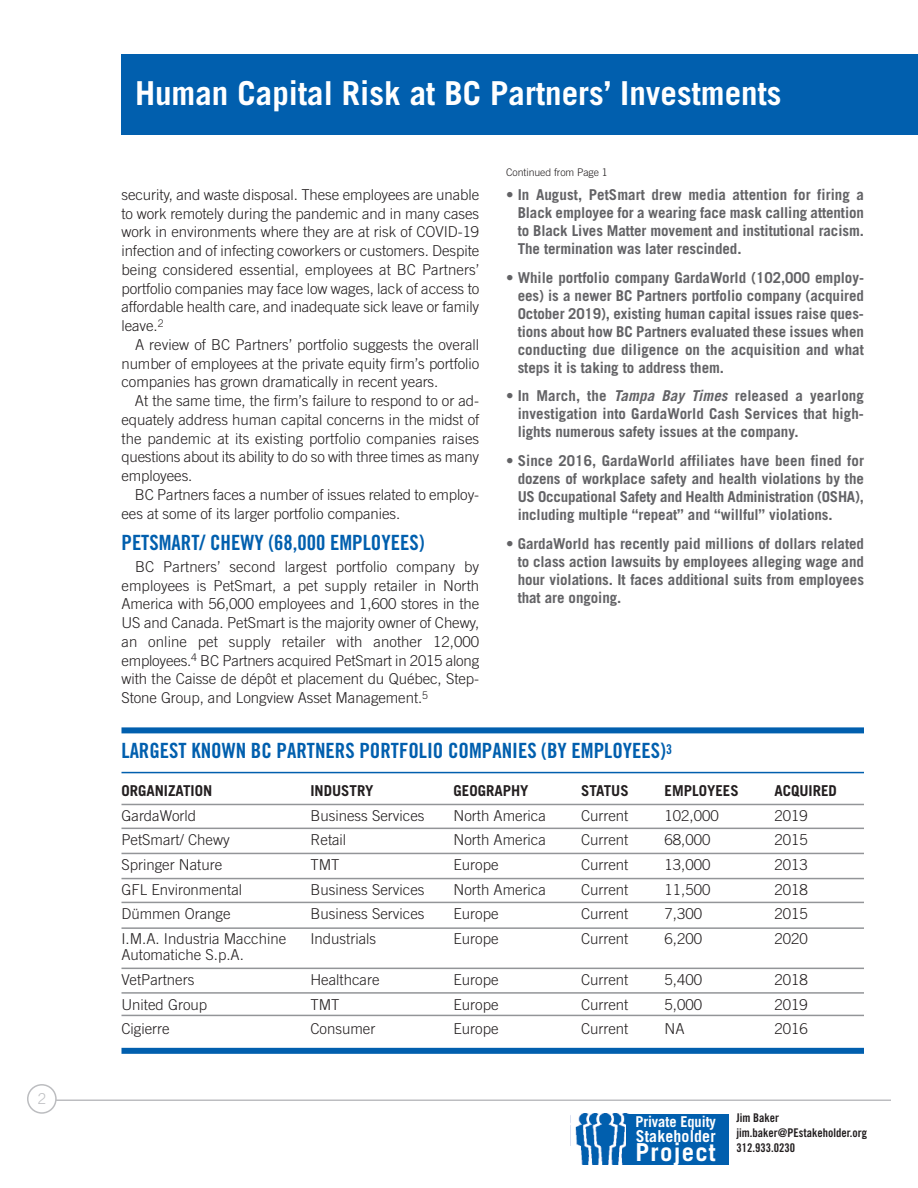
<style>
.page{position:relative;width:918px;height:1188px;background:#fff}
.page>*{position:absolute;margin:0;border:0;box-sizing:border-box;transform-origin:0 0}
.t1{font:700 33px "Trade Gothic";color:#fff}
.t2{font:700 24.75px "Trade Gothic";letter-spacing:.05em;color:#fff}
.t3{font:21px "Trade Gothic Bold Cond Twenty";color:#015fae}
.t4{font:700 16.5px "Trade Gothic";letter-spacing:.01em;color:#fff;scale:.96 1}
.t5{font:300 15px/18.8px "Trade Gothic";color:#231f20;text-align:justify}
.t6{font:700 15px/18px "Trade Gothic";letter-spacing:-.005em;color:#636366;text-align:justify}
.t7{font:700 15px "Trade Gothic";color:#231f20}
.t8{font:700 15px "Trade Gothic";letter-spacing:-.005em;color:#fff;scale:.96 1}
.t9{font:300 15px "Trade Gothic";color:#bcbdc0}
.t10{font:12px/15px "Trade Gothic Bold Cond Twenty";color:#231f20}
.t11{font:300 10.5px "Trade Gothic";letter-spacing:-.005em;color:#231f20}
.s1{font-style:italic}
</style>
<div class="page">
<div style="left:122px;top:54px;width:796px;height:81px;background:#015fae"></div>
<svg style="left:27px;top:1084px;width:30px;height:30px"></svg>
<hr style="left:56px;top:1100px;width:835px;height:1px;background:#bcbdc0">
<img style="left:575px;top:1114px;width:52px;height:50px">
<div style="left:627px;top:1114px;width:102px;height:50px;background:#015fae"></div>
<div style="left:122px;top:727px;width:742px;height:6px;background:#015fae"></div>
<hr style="left:122px;top:772px;width:742px;height:1px;background:#015fae">
<div style="left:122px;top:1048px;width:742px;height:6px;background:#015fae"></div>
<hr style="left:122px;top:804px;width:742px;height:1px;background:#939598">
<hr style="left:122px;top:902px;width:742px;height:1px;background:#939598">
<hr style="left:122px;top:878px;width:742px;height:1px;background:#939598">
<hr style="left:122px;top:853px;width:742px;height:1px;background:#939598">
<hr style="left:122px;top:828px;width:742px;height:1px;background:#939598">
<hr style="left:122px;top:992px;width:742px;height:2px;background:#939598">
<hr style="left:122px;top:968px;width:742px;height:1px;background:#939598">
<hr style="left:122px;top:1015px;width:742px;height:1px;background:#939598">
<hr style="left:122px;top:927px;width:742px;height:2px;background:#939598">
<p class="t9" style="left:38px;top:1093px;width:10px">2</p>
<h1 class="t1" style="left:135px;top:81px;width:648px">Human Capital Risk at BC Partners’ Investments</h1>
<p class="t5" style="left:121px;top:186px;width:359px">security, and waste disposal. These employees are unable to work remotely during the pandemic and in many cases work in environments where they are at risk of COVID-19 infection and of infecting coworkers or customers. Despite being considered essential, employees at BC Partners’ portfolio companies may face low wages, lack of access to affordable health care, and inadequate sick leave or family leave.<sup>2</sup></p>
<p class="t5" style="left:121px;top:336px;width:359px;text-indent:14px">A review of BC Partners’ portfolio suggests the overall number of employees at the private equity firm’s portfolio companies has grown dramatically in recent years.</p>
<p class="t5" style="left:121px;top:393px;width:359px;text-indent:14px">At the same time, the firm’s failure to respond to or ad&shy;equately address human capital concerns in the midst of the pandemic at its existing portfolio companies raises questions about its ability to do so with three times as many employees.</p>
<p class="t5" style="left:121px;top:486px;width:359px;text-indent:14px">BC Partners faces a number of issues related to employ&shy;ees at some of its larger portfolio companies.</p>
<h3 class="t3" style="left:122px;top:535px;width:305px">PETSMART/ CHEWY (68,000 EMPLOYEES)</h3>
<p class="t5" style="left:121px;top:558px;width:359px;text-indent:14px">BC Partners’ second largest portfolio company by employees is PetSmart, a pet supply retailer in North America with 56,000 employees and 1,600 stores in the US and Canada. PetSmart is the majority owner of Chewy, an online pet supply retailer with another 12,000 employees.<sup>4</sup> BC Partners acquired PetSmart in 2015 along with the Caisse de dépôt et placement du Québec, Step-Stone Group, and Longview Asset Management.<sup>5</sup></p>
<p class="t11" style="left:506px;top:168px;width:103px">Continued from Page 1</p>
<p class="t6" style="left:518px;top:187px;width:348px;text-indent:-11px">• In August, PetSmart drew media attention for firing a Black employee for a wearing face mask calling attention to Black Lives Matter movement and institutional racism.<br>The termination was later rescinded.</p>
<p class="t6" style="left:518px;top:270px;width:348px;text-indent:-11px">• While portfolio company GardaWorld (102,000 employ&shy;ees) is a newer BC Partners portfolio company (acquired October 2019), existing human capital issues raise ques&shy;tions about how BC Partners evaluated these issues when conducting due diligence on the acquisition and what steps it is taking to address them.</p>
<p class="t6" style="left:518px;top:388px;width:348px;text-indent:-11px">• In March, the <span class="s1">Tampa Bay Times</span> released a yearlong investigation into GardaWorld Cash Services that high&shy;lights numerous safety issues at the company.</p>
<p class="t6" style="left:518px;top:453px;width:348px;text-indent:-11px">• Since 2016, GardaWorld affiliates have been fined for dozens of workplace safety and health violations by the US Occupational Safety and Health Administration (OSHA), including multiple “repeat” and “willful” violations.</p>
<p class="t6" style="left:518px;top:536px;width:348px;text-indent:-11px">• GardaWorld has recently paid millions of dollars related to class action lawsuits by employees alleging wage and hour violations. It faces additional suits from employees that are ongoing.</p>
<h3 class="t3" style="left:122px;top:743px;width:552px">LARGEST KNOWN BC PARTNERS PORTFOLIO COMPANIES (BY EMPLOYEES)<sup>3</sup></h3>
<p class="t7" style="left:122px;top:785px;width:92px">ORGANIZATION</p>
<p class="t7" style="left:310px;top:785px;width:65px">INDUSTRY</p>
<p class="t7" style="left:454px;top:785px;width:76px">GEOGRAPHY</p>
<p class="t7" style="left:581px;top:785px;width:49px">STATUS</p>
<p class="t7" style="left:665px;top:785px;width:76px">EMPLOYEES</p>
<p class="t7" style="left:774px;top:785px;width:64px">ACQUIRED</p>
<p class="t5" style="left:121px;top:807px;width:76px">GardaWorld</p>
<p class="t5" style="left:310px;top:807px;width:116px">Business Services</p>
<p class="t5" style="left:454px;top:807px;width:94px">North America</p>
<p class="t5" style="left:581px;top:807px;width:49px">Current</p>
<p class="t5" style="left:665px;top:807px;width:56px">102,000</p>
<p class="t5" style="left:774px;top:807px;width:35px">2019</p>
<p class="t5" style="left:121px;top:832px;width:110px">PetSmart/ Chewy</p>
<p class="t5" style="left:310px;top:832px;width:37px">Retail</p>
<p class="t5" style="left:454px;top:832px;width:94px">North America</p>
<p class="t5" style="left:581px;top:832px;width:49px">Current</p>
<p class="t5" style="left:665px;top:832px;width:47px">68,000</p>
<p class="t5" style="left:774px;top:832px;width:35px">2015</p>
<p class="t5" style="left:122px;top:857px;width:102px">Springer Nature</p>
<p class="t5" style="left:310px;top:857px;width:31px">TMT</p>
<p class="t5" style="left:454px;top:857px;width:46px">Europe</p>
<p class="t5" style="left:581px;top:857px;width:49px">Current</p>
<p class="t5" style="left:665px;top:857px;width:47px">13,000</p>
<p class="t5" style="left:774px;top:857px;width:35px">2013</p>
<p class="t5" style="left:122px;top:881px;width:122px">GFL Environmental</p>
<p class="t5" style="left:311px;top:881px;width:116px">Business Services</p>
<p class="t5" style="left:454px;top:881px;width:94px">North America</p>
<p class="t5" style="left:581px;top:881px;width:49px">Current</p>
<p class="t5" style="left:665px;top:881px;width:47px">11,500</p>
<p class="t5" style="left:774px;top:881px;width:35px">2018</p>
<p class="t5" style="left:122px;top:906px;width:111px">Dümmen Orange</p>
<p class="t5" style="left:311px;top:906px;width:116px">Business Services</p>
<p class="t5" style="left:454px;top:906px;width:46px">Europe</p>
<p class="t5" style="left:581px;top:906px;width:49px">Current</p>
<p class="t5" style="left:665px;top:906px;width:39px">7,300</p>
<p class="t5" style="left:774px;top:906px;width:35px">2015</p>
<p class="t5" style="left:122px;top:930px;width:166px">I.M.A. Industria Macchine</p>
<p class="t5" style="left:311px;top:930px;width:67px">Industrials</p>
<p class="t5" style="left:454px;top:930px;width:46px">Europe</p>
<p class="t5" style="left:581px;top:930px;width:49px">Current</p>
<p class="t5" style="left:665px;top:930px;width:39px">6,200</p>
<p class="t5" style="left:774px;top:930px;width:35px">2020</p>
<p class="t5" style="left:122px;top:944px;width:124px;line-height:24.6px">Automatiche S.p.A.<br>VetPartners</p>
<p class="t5" style="left:311px;top:971px;width:71px">Healthcare</p>
<p class="t5" style="left:454px;top:971px;width:46px">Europe</p>
<p class="t5" style="left:581px;top:971px;width:49px">Current</p>
<p class="t5" style="left:665px;top:971px;width:39px">5,400</p>
<p class="t5" style="left:774px;top:971px;width:35px">2018</p>
<p class="t5" style="left:122px;top:996px;width:87px">United Group</p>
<p class="t5" style="left:311px;top:996px;width:31px">TMT</p>
<p class="t5" style="left:454px;top:996px;width:46px">Europe</p>
<p class="t5" style="left:581px;top:996px;width:49px">Current</p>
<p class="t5" style="left:665px;top:996px;width:39px">5,000</p>
<p class="t5" style="left:774px;top:996px;width:35px">2019</p>
<p class="t5" style="left:122px;top:1021px;width:50px">Cigierre</p>
<p class="t5" style="left:311px;top:1021px;width:66px">Consumer</p>
<p class="t5" style="left:454px;top:1021px;width:46px">Europe</p>
<p class="t5" style="left:581px;top:1021px;width:49px">Current</p>
<p class="t5" style="left:665px;top:1021px;width:21px">NA</p>
<p class="t5" style="left:774px;top:1021px;width:35px">2016</p>
<p class="t8" style="left:635px;top:1116px;width:85px">Private Equity</p>
<p class="t4" style="left:636px;top:1130px;width:85px">Stakeholder</p>
<h2 class="t2" style="left:636px;top:1143px;width:82px">Project</h2>
<p class="t10" style="left:737px;top:1112px;width:132px">Jim Baker jim.baker@PEstakeholder.org<br>312.933.0230</p>
</div>
